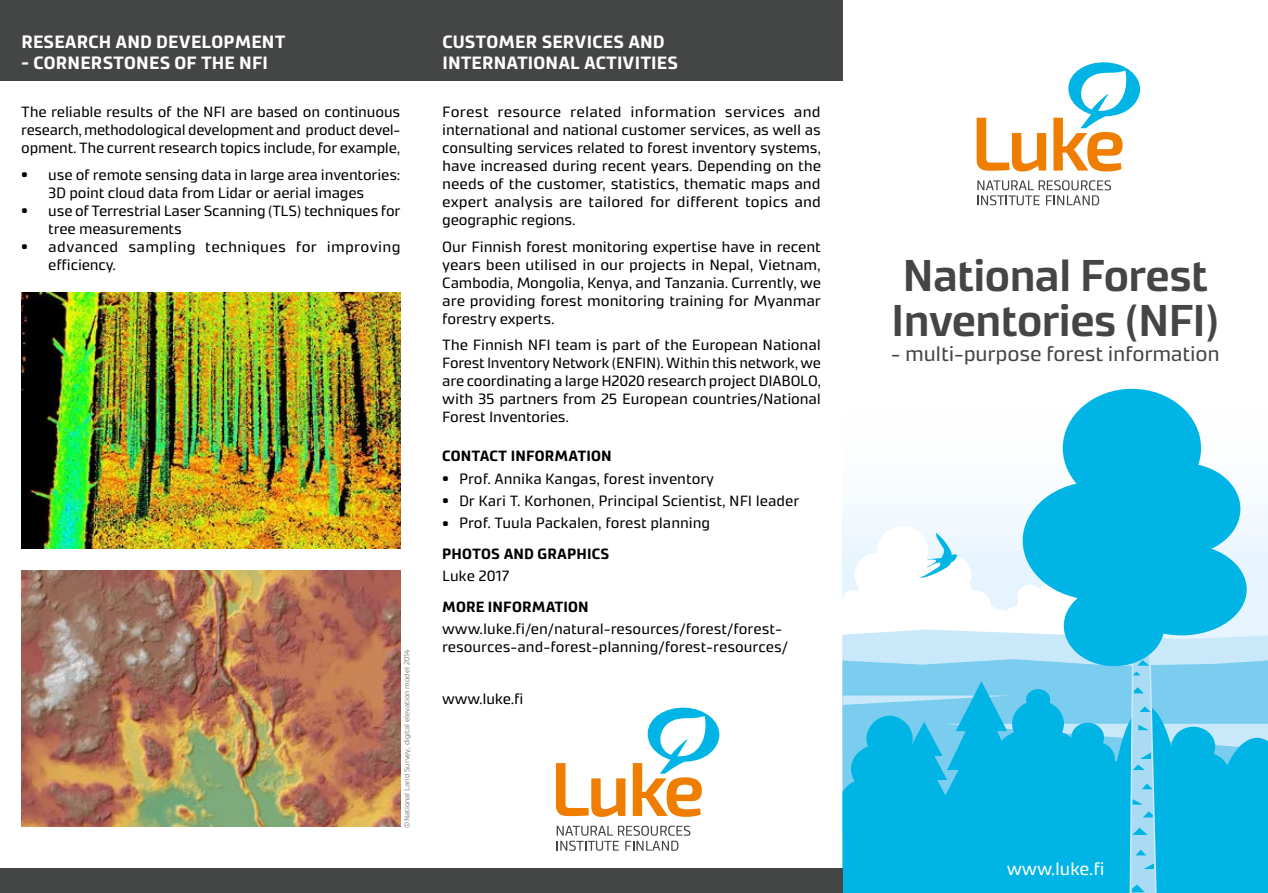
<style>
.page{position:relative;width:1268px;height:893px;background:#fff}
.page>*{position:absolute;margin:0;border:0;box-sizing:border-box;transform-origin:0 0}
.t1{font:600 45px/45px "Accura";letter-spacing:-.025em;color:#444545}
.t2{font:21px "Accura";letter-spacing:-.01em;color:#444545}
.t3{font:700 18px/21.6px "Accura";letter-spacing:.01em;color:#fff}
.t4{font:18px "Accura";letter-spacing:-.015em;color:#fff}
.t5{font:15px/18px "Accura";letter-spacing:-.01em;color:#000}
.t6{font:15px/18px "Accura";letter-spacing:.02em;color:#000}
.t7{font:700 15px "Accura";letter-spacing:.01em;color:#000}
.t8{font:300 7.5px "Accura";color:#706f6f}
.s1{font-size:21px}
.s2{font-weight:700}
</style>
<div class="page">
<div style="left:0;top:0;width:842px;height:80px;background:#444545"></div>
<img style="left:21px;top:293px;width:379px;height:256px">
<img style="left:21px;top:570px;width:379px;height:257px">
<div style="left:1062px;top:389px;width:138px;height:118px;background:#00b5e5;border-radius:50%"></div>
<div style="left:1022px;top:481px;width:147px;height:119px;background:#00b5e5;border-radius:50%"></div>
<div style="left:1124px;top:463px;width:116px;height:92px;background:#00b5e5;border-radius:50%"></div>
<div style="left:0;top:869px;width:842px;height:24px;background:#444545"></div>
<svg style="left:820px;top:490px;width:447px;height:403px"></svg>
<svg style="left:976px;top:118px;width:69px;height:54px"></svg>
<svg style="left:1053px;top:62px;width:87px;height:109px"></svg>
<svg style="left:977px;top:180px;width:133px;height:25px"></svg>
<svg style="left:556px;top:763px;width:69px;height:54px"></svg>
<svg style="left:632px;top:707px;width:87px;height:110px"></svg>
<svg style="left:556px;top:826px;width:134px;height:25px"></svg>
<p class="t3" style="left:21px;top:31px;width:266px">RESEARCH AND DEVELOPMENT</p>
<p class="t3" style="left:21px;top:52px;width:248px">- CORNERSTONES OF THE NFI</p>
<p class="t5" style="left:21px;top:103px;width:380px;text-align:justify">The reliable results of the NFI are based on continuous research, methodological development and product devel&shy;opment. The current research topics include, for example,</p>
<p class="t5" style="left:48px;top:165px;width:353px;text-indent:-27px"><span class="s1">•</span> use of remote sensing data in large area inventories:<br>3D point cloud data from Lidar or aerial images</p>
<p class="t5" style="left:48px;top:201px;width:353px;text-indent:-27px"><span class="s1">•</span> use of Terrestrial Laser Scanning (TLS) techniques for tree measurements</p>
<p class="t6" style="left:48px;top:237px;width:353px;text-indent:-27px"><span class="s1">•</span> advanced sampling techniques for improving efficiency.</p>
<p class="t8" style="left:402px;top:827px;width:180px;rotate:-90deg">©National Land Survey, digital elevation model 2014</p>
<p class="t3" style="left:442px;top:31px;width:237px">CUSTOMER SERVICES AND<br>INTERNATIONAL ACTIVITIES</p>
<p class="t5" style="left:442px;top:103px;width:380px;text-align:justify">Forest resource related information services and international and national customer services, as well as consulting services related to forest inventory systems, have increased during recent years. Depending on the needs of the customer, statistics, thematic maps and expert analysis are tailored for different topics and geographic regions.</p>
<p class="t5" style="left:442px;top:237px;width:380px;text-align:justify">Our Finnish forest monitoring expertise have in recent years been utilised in our projects in Nepal, Vietnam, Cambodia, Mongolia, Kenya, and Tanzania. Currently, we are providing forest monitoring training for Myanmar forestry experts.</p>
<p class="t5" style="left:442px;top:336px;width:380px;text-align:justify">The Finnish NFI team is part of the European National Forest Inventory Network (ENFIN). Within this network, we are coordinating a large H2020 research project DIABOLO, with 35 partners from 25 European countries/National Forest Inventories.</p>
<p class="t7" style="left:442px;top:447px;width:171px">CONTACT INFORMATION</p>
<p class="t5" style="left:442px;top:469px;width:273px"><span class="s1">•</span> Prof. Annika Kangas, forest inventory</p>
<p class="t5" style="left:442px;top:491px;width:359px"><span class="s1">•</span> Dr Kari T. Korhonen, Principal Scientist, NFI leader</p>
<p class="t5" style="left:442px;top:507px;width:269px;line-height:30.8px"><span class="s1">•</span> Prof. Tuula Packalen, forest planning<br><span class="s2">PHOTOS AND GRAPHICS</span></p>
<p class="t5" style="left:442px;top:567px;width:69px">Luke 2017</p>
<p class="t7" style="left:442px;top:597px;width:148px">MORE INFORMATION</p>
<p class="t5" style="left:442px;top:620px;width:347px">www.luke.fi/en/natural-resources/forest/forest&shy;resources-and-forest-planning/forest-resources/</p>
<p class="t5" style="left:442px;top:689px;width:83px">www.luke.fi</p>
<h1 class="t1" style="left:891px;top:253px;width:329px">National Forest<br>Inventories (NFI)</h1>
<h2 class="t2" style="left:890px;top:341px;width:330px">- multi-purpose forest information</h2>
<p class="t4" style="left:1006px;top:858px;width:99px">www.luke.fi</p>
</div>
